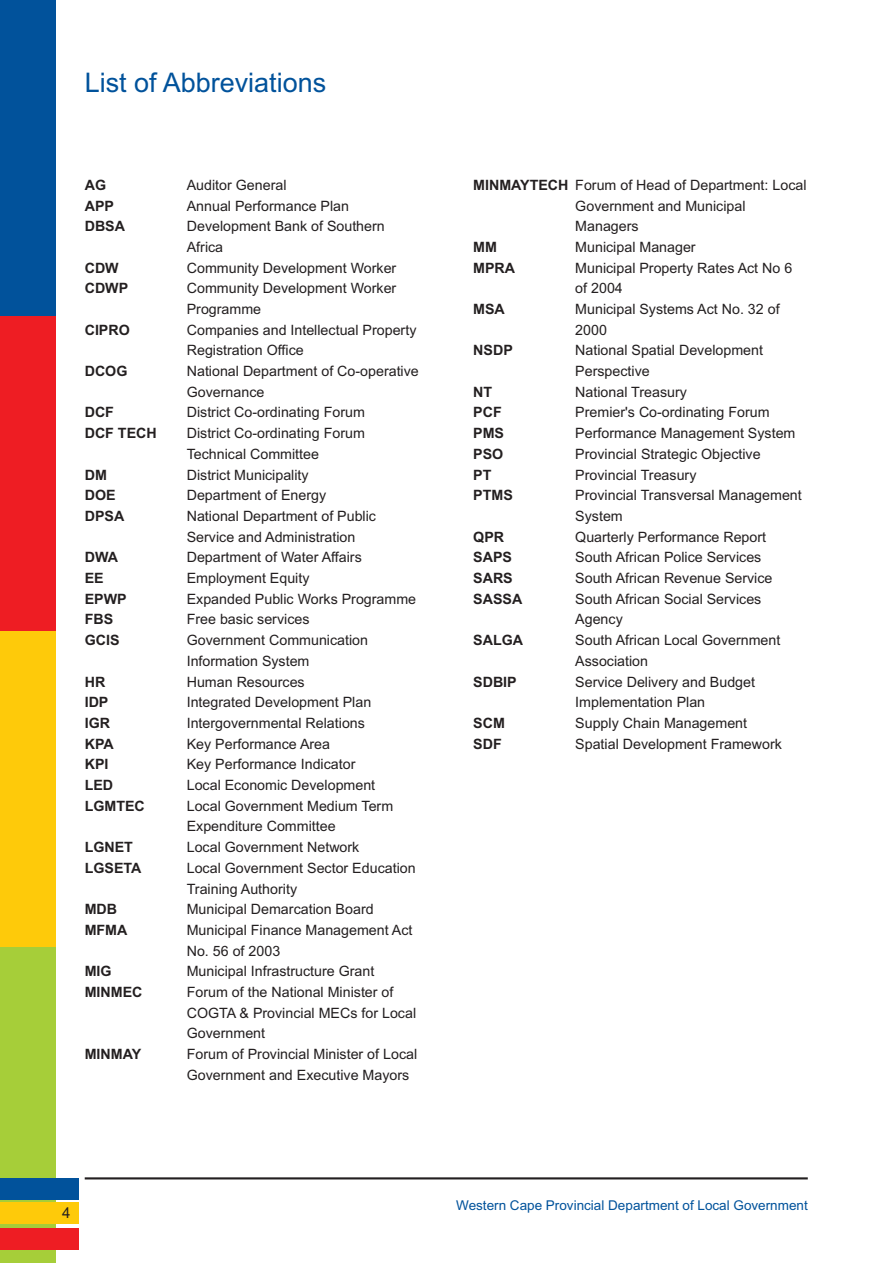
<style>
.page{position:relative;width:893px;height:1263px;background:#fff}
.page>*{position:absolute;margin:0;border:0;box-sizing:border-box;transform-origin:0 0}
.t1{font:27px "Arial";color:#01529b}
.t2{font:15px "Arial";color:#231f20}
.t3{font:14.25px/20.7px "Arial";color:#231f20}
.t4{font:700 14.25px "Arial";color:#231f20}
.t5{font:13.5px "Arial";color:#01529b}
.s1{font-weight:700}
</style>
<div class="page">
<hr style="left:85px;top:1177px;width:723px;height:2px;background:#231f20">
<div style="left:0;top:315px;width:56px;height:316px;background:#ee1d23"></div>
<div style="left:0;top:631px;width:56px;height:316px;background:#feca0a"></div>
<div style="left:0;top:947px;width:56px;height:316px;background:#a6ce39"></div>
<div style="left:0;top:0;width:56px;height:316px;background:#01529b"></div>
<div style="left:0;top:1178px;width:79px;height:22px;background:#01529b"></div>
<div style="left:0;top:1203px;width:79px;height:21px;background:#feca0a"></div>
<div style="left:0;top:1228px;width:79px;height:21px;background:#ee1d23"></div>
<h1 class="t1" style="left:85px;top:73px;width:243px">List of Abbreviations</h1>
<p class="t4" style="left:85px;top:179px;width:23px">AG</p>
<p class="t3" style="left:187px;top:176px;width:101px">Auditor General</p>
<p class="t3" style="left:473px;top:176px;width:335px"><span class="s1">MINMAYTECH</span> Forum of Head of Department: Local</p>
<p class="t4" style="left:85px;top:200px;width:31px">APP</p>
<p class="t3" style="left:187px;top:196px;width:164px">Annual Performance Plan</p>
<p class="t3" style="left:575px;top:196px;width:172px">Government and Municipal</p>
<p class="t4" style="left:85px;top:221px;width:42px">DBSA</p>
<p class="t3" style="left:187px;top:217px;width:200px">Development Bank of Southern</p>
<p class="t3" style="left:575px;top:217px;width:65px">Managers</p>
<p class="t3" style="left:187px;top:238px;width:38px">Africa</p>
<p class="t4" style="left:473px;top:242px;width:25px">MM</p>
<p class="t3" style="left:575px;top:238px;width:122px">Municipal Manager</p>
<p class="t4" style="left:85px;top:262px;width:36px">CDW</p>
<p class="t3" style="left:187px;top:259px;width:211px">Community Development Worker</p>
<p class="t4" style="left:473px;top:262px;width:43px">MPRA</p>
<p class="t3" style="left:575px;top:259px;width:219px">Municipal Property Rates Act No 6</p>
<p class="t4" style="left:85px;top:283px;width:45px">CDWP</p>
<p class="t3" style="left:187px;top:279px;width:211px">Community Development Worker</p>
<p class="t3" style="left:575px;top:279px;width:49px">of 2004</p>
<p class="t3" style="left:187px;top:300px;width:76px">Programme</p>
<p class="t4" style="left:473px;top:304px;width:33px">MSA</p>
<p class="t3" style="left:575px;top:300px;width:206px">Municipal Systems Act No. 32 of</p>
<p class="t4" style="left:85px;top:324px;width:47px">CIPRO</p>
<p class="t3" style="left:187px;top:321px;width:231px">Companies and Intellectual Property</p>
<p class="t3" style="left:575px;top:321px;width:33px">2000</p>
<p class="t3" style="left:187px;top:341px;width:118px">Registration Office</p>
<p class="t4" style="left:473px;top:345px;width:41px">NSDP</p>
<p class="t3" style="left:575px;top:341px;width:189px">National Spatial Development</p>
<p class="t4" style="left:85px;top:366px;width:44px">DCOG</p>
<p class="t3" style="left:187px;top:362px;width:234px">National Department of Co-operative</p>
<p class="t3" style="left:575px;top:362px;width:76px">Perspective</p>
<p class="t3" style="left:187px;top:383px;width:79px">Governance</p>
<p class="t4" style="left:473px;top:386px;width:20px">NT</p>
<p class="t3" style="left:575px;top:383px;width:113px">National Treasury</p>
<p class="t4" style="left:85px;top:407px;width:31px">DCF</p>
<p class="t3" style="left:187px;top:403px;width:180px">District Co-ordinating Forum</p>
<p class="t4" style="left:473px;top:407px;width:30px">PCF</p>
<p class="t3" style="left:575px;top:403px;width:196px">Premier's Co-ordinating Forum</p>
<p class="t4" style="left:85px;top:428px;width:74px">DCF TECH</p>
<p class="t3" style="left:187px;top:424px;width:180px">District Co-ordinating Forum</p>
<p class="t4" style="left:473px;top:428px;width:32px">PMS</p>
<p class="t3" style="left:575px;top:424px;width:222px">Performance Management System</p>
<p class="t3" style="left:187px;top:445px;width:134px">Technical Committee</p>
<p class="t4" style="left:473px;top:448px;width:32px">PSO</p>
<p class="t3" style="left:575px;top:445px;width:187px">Provincial Strategic Objective</p>
<p class="t4" style="left:85px;top:469px;width:24px">DM</p>
<p class="t3" style="left:187px;top:465px;width:123px">District Municipality</p>
<p class="t4" style="left:473px;top:469px;width:20px">PT</p>
<p class="t3" style="left:575px;top:465px;width:123px">Provincial Treasury</p>
<p class="t4" style="left:85px;top:490px;width:32px">DOE</p>
<p class="t3" style="left:187px;top:486px;width:141px">Department of Energy</p>
<p class="t4" style="left:473px;top:490px;width:41px">PTMS</p>
<p class="t3" style="left:575px;top:486px;width:228px">Provincial Transversal Management</p>
<p class="t4" style="left:85px;top:511px;width:41px">DPSA</p>
<p class="t3" style="left:187px;top:507px;width:191px">National Department of Public</p>
<p class="t3" style="left:575px;top:507px;width:49px">System</p>
<p class="t3" style="left:187px;top:528px;width:170px">Service and Administration</p>
<p class="t4" style="left:473px;top:531px;width:32px">QPR</p>
<p class="t3" style="left:575px;top:528px;width:192px">Quarterly Performance Report</p>
<p class="t4" style="left:85px;top:552px;width:35px">DWA</p>
<p class="t3" style="left:187px;top:548px;width:177px">Department of Water Affairs</p>
<p class="t4" style="left:473px;top:552px;width:40px">SAPS</p>
<p class="t3" style="left:575px;top:548px;width:188px">South African Police Services</p>
<p class="t4" style="left:85px;top:573px;width:21px">EE</p>
<p class="t3" style="left:187px;top:569px;width:124px">Employment Equity</p>
<p class="t4" style="left:473px;top:573px;width:41px">SARS</p>
<p class="t3" style="left:575px;top:569px;width:199px">South African Revenue Service</p>
<p class="t4" style="left:85px;top:593px;width:43px">EPWP</p>
<p class="t3" style="left:187px;top:590px;width:231px">Expanded Public Works Programme</p>
<p class="t4" style="left:473px;top:593px;width:51px">SASSA</p>
<p class="t3" style="left:575px;top:590px;width:188px">South African Social Services</p>
<p class="t4" style="left:85px;top:614px;width:30px">FBS</p>
<p class="t3" style="left:187px;top:610px;width:124px">Free basic services</p>
<p class="t3" style="left:575px;top:610px;width:49px">Agency</p>
<p class="t4" style="left:85px;top:635px;width:36px">GCIS</p>
<p class="t3" style="left:187px;top:631px;width:183px">Government Communication</p>
<p class="t4" style="left:473px;top:635px;width:51px">SALGA</p>
<p class="t3" style="left:575px;top:631px;width:207px">South African Local Government</p>
<p class="t3" style="left:187px;top:652px;width:124px">Information System</p>
<p class="t3" style="left:575px;top:652px;width:74px">Association</p>
<p class="t4" style="left:85px;top:676px;width:22px">HR</p>
<p class="t3" style="left:187px;top:672px;width:119px">Human Resources</p>
<p class="t4" style="left:473px;top:676px;width:45px">SDBIP</p>
<p class="t3" style="left:575px;top:672px;width:181px">Service Delivery and Budget</p>
<p class="t4" style="left:85px;top:697px;width:25px">IDP</p>
<p class="t3" style="left:187px;top:693px;width:186px">Integrated Development Plan</p>
<p class="t3" style="left:575px;top:693px;width:131px">Implementation Plan</p>
<p class="t4" style="left:85px;top:717px;width:27px">IGR</p>
<p class="t3" style="left:187px;top:714px;width:180px">Intergovernmental Relations</p>
<p class="t4" style="left:473px;top:717px;width:33px">SCM</p>
<p class="t3" style="left:575px;top:714px;width:173px">Supply Chain Management</p>
<p class="t4" style="left:85px;top:738px;width:31px">KPA</p>
<p class="t3" style="left:187px;top:735px;width:145px">Key Performance Area</p>
<p class="t4" style="left:473px;top:738px;width:30px">SDF</p>
<p class="t3" style="left:575px;top:735px;width:208px">Spatial Development Framework</p>
<p class="t4" style="left:85px;top:759px;width:25px">KPI</p>
<p class="t3" style="left:187px;top:755px;width:170px">Key Performance Indicator</p>
<p class="t4" style="left:85px;top:780px;width:30px">LED</p>
<p class="t3" style="left:187px;top:776px;width:190px">Local Economic Development</p>
<p class="t4" style="left:85px;top:800px;width:62px">LGMTEC</p>
<p class="t3" style="left:187px;top:797px;width:208px">Local Government Medium Term<br>Expenditure Committee</p>
<p class="t4" style="left:85px;top:842px;width:50px">LGNET</p>
<p class="t3" style="left:187px;top:838px;width:174px">Local Government Network</p>
<p class="t4" style="left:85px;top:862px;width:58px">LGSETA</p>
<p class="t3" style="left:187px;top:859px;width:230px">Local Government Sector Education<br>Training Authority</p>
<p class="t4" style="left:85px;top:904px;width:34px">MDB</p>
<p class="t3" style="left:187px;top:900px;width:188px">Municipal Demarcation Board</p>
<p class="t4" style="left:85px;top:924px;width:44px">MFMA</p>
<p class="t3" style="left:187px;top:921px;width:227px">Municipal Finance Management Act<br>No. 56 of 2003</p>
<p class="t4" style="left:85px;top:966px;width:28px">MIG</p>
<p class="t3" style="left:187px;top:962px;width:189px">Municipal Infrastructure Grant</p>
<p class="t4" style="left:85px;top:987px;width:59px">MINMEC</p>
<p class="t3" style="left:187px;top:983px;width:231px">Forum of the National Minister of<br>COGTA &amp; Provincial MECs for Local<br>Government</p>
<p class="t4" style="left:85px;top:1049px;width:58px">MINMAY</p>
<p class="t3" style="left:187px;top:1045px;width:232px">Forum of Provincial Minister of Local<br>Government and Executive Mayors</p>
<p class="t2" style="left:62px;top:1207px;width:10px">4</p>
<p class="t5" style="left:456px;top:1200px;width:353px">Western Cape Provincial Department of Local Government</p>
</div>
